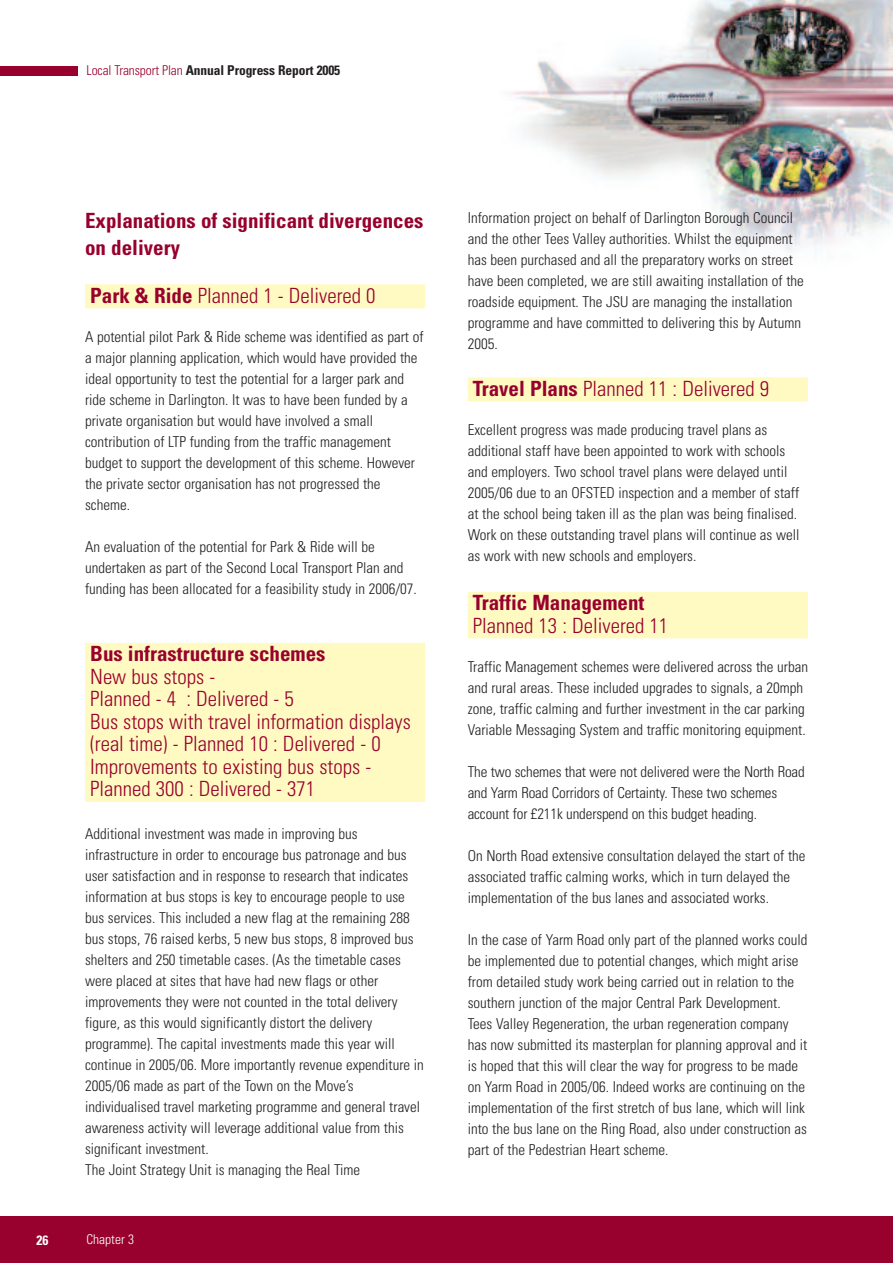
<style>
.page{position:relative;width:893px;height:1263px;background:#fff}
.page>*{position:absolute;margin:0;border:0;box-sizing:border-box;transform-origin:0 0}
.t1{font:300 condensed 21px/22.5px "Univers";color:#98012d}
.t2{font:700 condensed 21px/27px "Univers";color:#98012d}
.t3{font:300 condensed 15px/21px "Univers";color:#231f20}
.t4{font:700 condensed 13.5px "Univers";letter-spacing:-.01em;color:#231f20}
.t5{font:300 condensed 13.5px "Univers";color:#fff}
.t6{font:700 condensed 13.5px "Univers";color:#fff}
.s1{font-weight:300;color:#98012d}
.s2{font-weight:700}
</style>
<div class="page">
<img style="left:512px;top:0;width:381px;height:253px">
<div style="left:0;top:1216px;width:893px;height:47px;background:#98012d"></div>
<div style="left:0;top:66px;width:78px;height:10px;background:#98012d"></div>
<div style="left:85px;top:284px;width:340px;height:24px;background:#fffac1"></div>
<div style="left:85px;top:643px;width:340px;height:24px;background:#fffac1"></div>
<div style="left:85px;top:665px;width:340px;height:24px;background:#fffac1"></div>
<div style="left:85px;top:688px;width:340px;height:24px;background:#fffac1"></div>
<div style="left:85px;top:710px;width:340px;height:24px;background:#fffac1"></div>
<div style="left:85px;top:733px;width:340px;height:24px;background:#fffac1"></div>
<div style="left:85px;top:755px;width:340px;height:24px;background:#fffac1"></div>
<div style="left:85px;top:778px;width:340px;height:24px;background:#fffac1"></div>
<div style="left:468px;top:377px;width:340px;height:24px;background:#fffac1"></div>
<div style="left:468px;top:592px;width:340px;height:24px;background:#fffac1"></div>
<div style="left:468px;top:614px;width:340px;height:24px;background:#fffac1"></div>
<p class="t4" style="left:87px;top:65px;width:255px"><span class="s1">Local Transport Plan</span> Annual Progress Report 2005</p>
<p class="t6" style="left:37px;top:1235px;width:13px">26</p>
<h1 class="t2" style="left:85px;top:209px;width:340px">Explanations of significant divergences on delivery</h1>
<h1 class="t1" style="left:90px;top:286px;width:287px"><span class="s2">Park &amp; Ride</span> Planned 1 - Delivered 0</h1>
<p class="t3" style="left:85px;top:327px;width:340px">A potential pilot Park &amp; Ride scheme was identified as part of a major planning application, which would have provided the ideal opportunity to test the potential for a larger park and ride scheme in Darlington. It was to have been funded by a private organisation but would have involved a small contribution of LTP funding from the traffic management budget to support the development of this scheme. However the private sector organisation has not progressed the scheme.</p>
<p class="t3" style="left:85px;top:537px;width:333px">An evaluation of the potential for Park &amp; Ride will be undertaken as part of the Second Local Transport Plan and funding has been allocated for a feasibility study in 2006/07.</p>
<h1 class="t2" style="left:90px;top:642px;width:237px">Bus infrastructure schemes</h1>
<h1 class="t1" style="left:90px;top:667px;width:322px">New bus stops -<br>Planned - 4 : Delivered - 5<br>Bus stops with travel information displays (real time) - Planned 10 : Delivered - 0<br>Improvements to existing bus stops -<br>Planned 300 : Delivered - 371</h1>
<p class="t3" style="left:85px;top:824px;width:340px">Additional investment was made in improving bus infrastructure in order to encourage bus patronage and bus user satisfaction and in response to research that indicates information at bus stops is key to encourage people to use bus services. This included a new flag at the remaining 288 bus stops, 76 raised kerbs, 5 new bus stops, 8 improved bus shelters and 250 timetable cases. (As the timetable cases were placed at sites that have had new flags or other improvements they were not counted in the total delivery figure, as this would significantly distort the delivery programme). The capital investments made this year will continue in 2005/06. More importantly revenue expenditure in 2005/06 made as part of the Town on the Move’s individualised travel marketing programme and general travel awareness activity will leverage additional value from this significant investment.<br>The Joint Strategy Unit is managing the Real Time</p>
<p class="t5" style="left:87px;top:1235px;width:49px">Chapter 3</p>
<p class="t3" style="left:468px;top:209px;width:338px">Information project on behalf of Darlington Borough Council and the other Tees Valley authorities. Whilst the equipment has been purchased and all the preparatory works on street have been completed, we are still awaiting installation of the roadside equipment. The JSU are managing the installation programme and have committed to delivering this by Autumn 2005.</p>
<h1 class="t1" style="left:473px;top:379px;width:298px"><span class="s2">Travel Plans</span> Planned 11 : Delivered 9</h1>
<p class="t3" style="left:468px;top:420px;width:333px">Excellent progress was made producing travel plans as additional staff have been appointed to work with schools and employers. Two school travel plans were delayed until 2005/06 due to an OFSTED inspection and a member of staff at the school being taken ill as the plan was being finalised.<br>Work on these outstanding travel plans will continue as well as work with new schools and employers.</p>
<h1 class="t2" style="left:473px;top:591px;width:173px">Traffic Management</h1>
<h1 class="t1" style="left:473px;top:616px;width:197px">Planned 13 : Delivered 11</h1>
<p class="t3" style="left:468px;top:657px;width:342px">Traffic Management schemes were delivered across the urban and rural areas. These included upgrades to signals, a 20mph zone, traffic calming and further investment in the car parking Variable Messaging System and traffic monitoring equipment.</p>
<p class="t3" style="left:468px;top:762px;width:338px">The two schemes that were not delivered were the North Road and Yarm Road Corridors of Certainty. These two schemes account for £211k underspend on this budget heading.</p>
<p class="t3" style="left:468px;top:846px;width:339px">On North Road extensive consultation delayed the start of the associated traffic calming works, which in turn delayed the implementation of the bus lanes and associated works.</p>
<p class="t3" style="left:468px;top:930px;width:341px">In the case of Yarm Road only part of the planned works could be implemented due to potential changes, which might arise from detailed study work being carried out in relation to the southern junction of the major Central Park Development.<br>Tees Valley Regeneration, the urban regeneration company has now submitted its masterplan for planning approval and it is hoped that this will clear the way for progress to be made on Yarm Road in 2005/06. Indeed works are continuing on the implementation of the first stretch of bus lane, which will link into the bus lane on the Ring Road, also under construction as part of the Pedestrian Heart scheme.</p>
</div>
